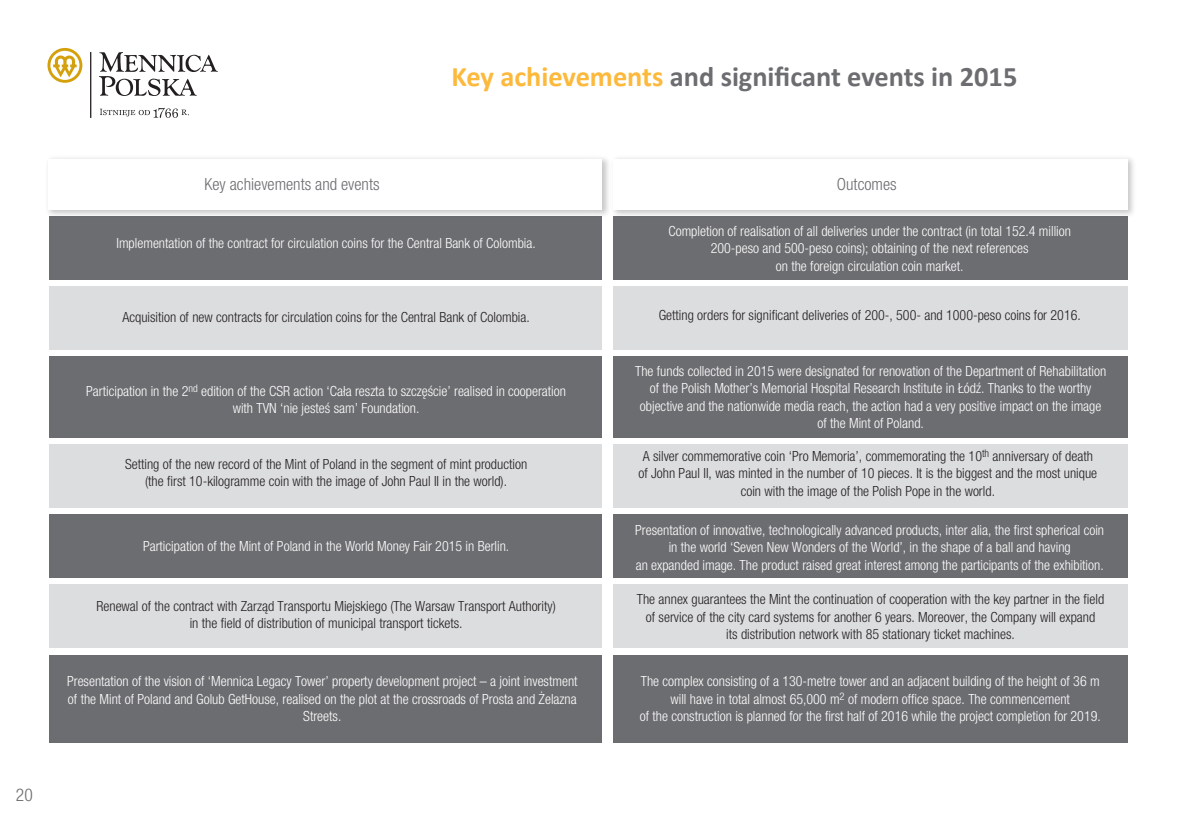
<style>
.page{position:relative;width:1191px;height:819px;background:#fff}
.page>*{position:absolute;margin:0;border:0;box-sizing:border-box;transform-origin:0 0}
.t1{font:700 28.35px "Calibri";color:#6c6d70}
.t2{font:300 condensed 17.5px "Helvetica Neue LT Pro";color:#6c6d70}
.t3{font:300 condensed 16.62px "Helvetica Neue LT Pro";color:#6c6d70}
.t4{font:300 condensed 14px/17.5px "Helvetica Neue LT Pro";color:#fff;text-align:center}
.t5{font:300 condensed 14px/17.5px "Helvetica Neue LT Pro";color:#231f20;text-align:center}
.s1{color:#fcb93c}
</style>
<div class="page">
<svg style="left:47px;top:48px;width:35px;height:35px"></svg>
<svg style="left:99px;top:52px;width:119px;height:44px"></svg>
<svg style="left:90px;top:52px;width:1px;height:66px"></svg>
<svg style="left:100px;top:108px;width:89px;height:10px"></svg>
<div style="left:49px;top:216px;width:553px;height:64px;background:#6c6d70"></div>
<div style="left:613px;top:216px;width:514px;height:64px;background:#6c6d70"></div>
<div style="left:49px;top:286px;width:553px;height:64px;background:#dcdddf"></div>
<div style="left:613px;top:286px;width:514px;height:64px;background:#dcdddf"></div>
<div style="left:49px;top:356px;width:553px;height:82px;background:#6c6d70"></div>
<div style="left:613px;top:356px;width:514px;height:82px;background:#6c6d70"></div>
<div style="left:49px;top:444px;width:553px;height:63px;background:#dcdddf"></div>
<div style="left:613px;top:444px;width:514px;height:63px;background:#dcdddf"></div>
<div style="left:49px;top:514px;width:553px;height:64px;background:#6c6d70"></div>
<div style="left:613px;top:514px;width:514px;height:64px;background:#6c6d70"></div>
<div style="left:49px;top:584px;width:553px;height:64px;background:#dcdddf"></div>
<div style="left:613px;top:584px;width:514px;height:64px;background:#dcdddf"></div>
<div style="left:49px;top:655px;width:553px;height:88px;background:#6c6d70"></div>
<div style="left:613px;top:655px;width:514px;height:88px;background:#6c6d70"></div>
<img style="left:48px;top:158px;width:559px;height:58px">
<div style="left:48px;top:159px;width:554px;height:50px;background:#fff"></div>
<img style="left:607px;top:158px;width:527px;height:63px">
<div style="left:613px;top:159px;width:514px;height:50px;background:#fff"></div>
<p class="t2" style="left:16px;top:785px;width:18px">20</p>
<p class="t1" style="left:451px;top:58px;width:567px"><span class="s1">Key achievements</span> and significant events in 2015</p>
<p class="t3" style="left:204px;top:174px;width:177px">Key achievements and events</p>
<p class="t3" style="left:837px;top:174px;width:61px">Outcomes</p>
<p class="t4" style="left:116px;top:234px;width:421px">Implementation of the contract for circulation coins for the Central Bank of Colombia.</p>
<p class="t4" style="left:668px;top:222px;width:404px">Completion of realisation of all deliveries under the contract (in total 152.4 million<br>200-peso and 500-peso coins); obtaining of the next references<br>on the foreign circulation coin market.</p>
<p class="t5" style="left:122px;top:308px;width:409px">Acquisition of new contracts for circulation coins for the Central Bank of Colombia.</p>
<p class="t5" style="left:658px;top:306px;width:424px">Getting orders for significant deliveries of 200-, 500- and 1000-peso coins for 2016.</p>
<p class="t4" style="left:86px;top:382px;width:481px">Participation in the 2<sup>nd</sup> edition of the CSR action ‘Cała reszta to szczęście’ realised in cooperation with TVN ‘nie jesteś sam’ Foundation.</p>
<p class="t5" style="left:125px;top:454px;width:404px">Setting of the new record of the Mint of Poland in the segment of mint production (the first 10-kilogramme coin with the image of John Paul II in the world).</p>
<p class="t4" style="left:143px;top:537px;width:368px">Participation of the Mint of Poland in the World Money Fair 2015 in Berlin.</p>
<p class="t5" style="left:96px;top:597px;width:461px">Renewal of the contract with Zarząd Transportu Miejskiego (The Warsaw Transport Authority) in the field of distribution of municipal transport tickets.</p>
<p class="t4" style="left:67px;top:672px;width:512px">Presentation of the vision of ‘Mennica Legacy Tower’ property development project – a joint investment of the Mint of Poland and Golub GetHouse, realised on the plot at the crossroads of Prosta and Żelazna<br>Streets.</p>
<p class="t4" style="left:635px;top:362px;width:472px">The funds collected in 2015 were designated for renovation of the Department of Rehabilitation of the Polish Mother’s Memorial Hospital Research Institute in Łódź. Thanks to the worthy objective and the nationwide media reach, the action had a very positive impact on the image of the Mint of Poland.</p>
<p class="t5" style="left:638px;top:446px;width:460px">A silver commemorative coin ‘Pro Memoria’, commemorating the 10<sup>th</sup> anniversary of death of John Paul II, was minted in the number of 10 pieces. It is the biggest and the most unique coin with the image of the Polish Pope in the world.</p>
<p class="t4" style="left:635px;top:521px;width:470px">Presentation of innovative, technologically advanced products, inter alia, the first spherical coin in the world ‘Seven New Wonders of the World’, in the shape of a ball and having<br>an expanded image. The product raised great interest among the participants of the exhibition.</p>
<p class="t5" style="left:637px;top:590px;width:469px">The annex guarantees the Mint the continuation of cooperation with the key partner in the field of service of the city card systems for another 6 years. Moreover, the Company will expand<br>its distribution network with 85 stationary ticket machines.</p>
<p class="t4" style="left:639px;top:672px;width:462px">The complex consisting of a 130-metre tower and an adjacent building of the height of 36 m will have in total almost 65,000 m<sup>2</sup> of modern office space. The commencement<br>of the construction is planned for the first half of 2016 while the project completion for 2019.</p>
</div>
